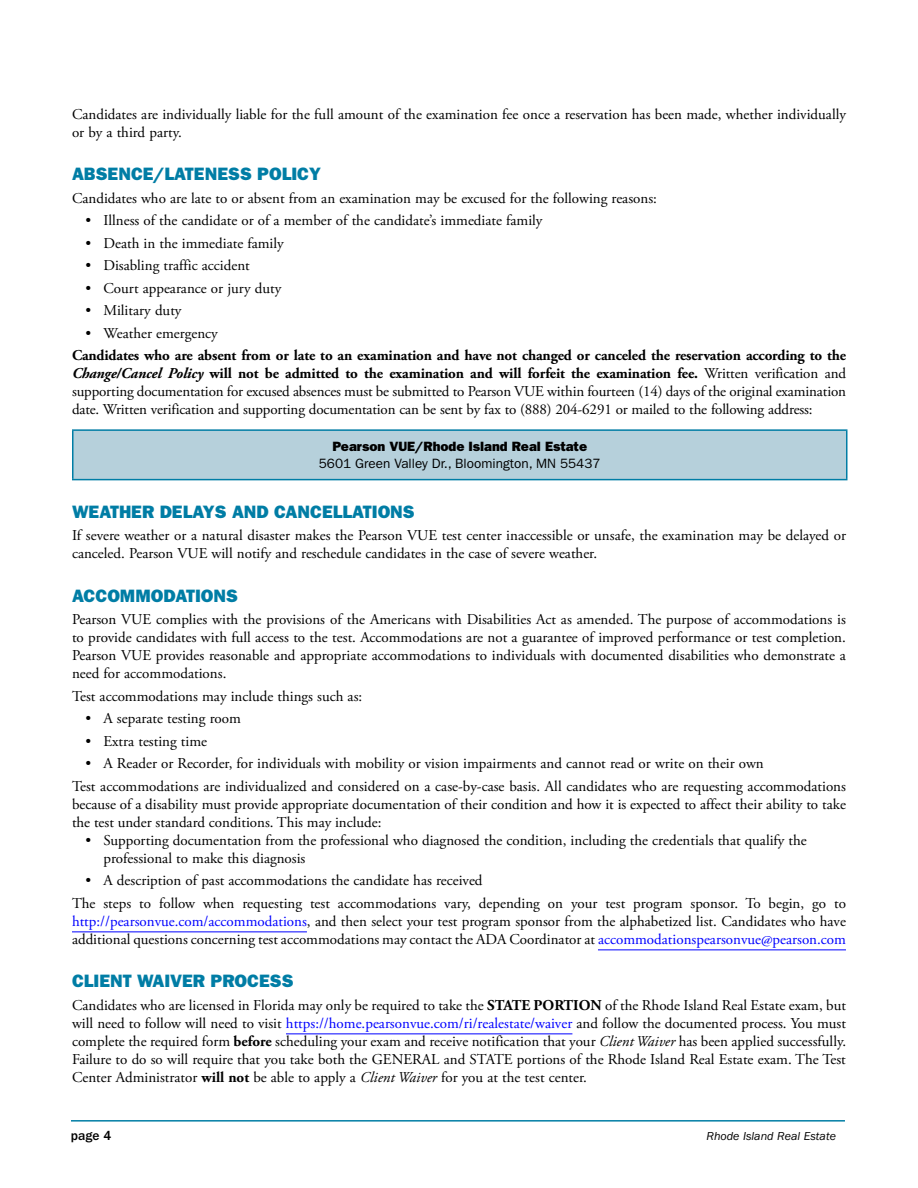
<style>
.page{position:relative;width:918px;height:1188px;background:#fff}
.page>*{position:absolute;margin:0;border:0;box-sizing:border-box;transform-origin:0 0}
.t1{font:18px "ITC Franklin Gothic Std Hvy";color:#007da5}
.t2{font:15px/18px "Adobe Garamond Pro";color:#000}
.t3{font:13.5px "ITC Franklin Gothic Std";color:#000}
.t4{font:13.5px "ITC Franklin Gothic Std Hvy";color:#000}
.t5{font:500 13.5px "ITC Franklin Gothic Std";color:#000}
.t6{font:italic 12px "ITC Franklin Gothic Std";color:#000}
.s1{font-weight:700}
.s2{font-weight:700;font-style:italic}
.s3{color:#00f}
.s4{font-style:italic}
</style>
<div class="page">
<hr style="left:71px;top:1120px;width:774px;height:2px;background:#007da5">
<hr style="left:72px;top:931px;width:235px;height:1px;background:#00f">
<hr style="left:598px;top:949px;width:248px;height:1px;background:#00f">
<hr style="left:286px;top:1033px;width:286px;height:1px;background:#00f">
<div style="left:73px;top:430px;width:774px;height:50px;background:#b6d0db"></div>
<hr style="left:72px;top:431px;width:2px;height:48px;background:#007da5">
<hr style="left:846px;top:431px;width:2px;height:48px;background:#007da5">
<hr style="left:72px;top:479px;width:776px;height:1px;background:#007da5">
<hr style="left:72px;top:429px;width:776px;height:2px;background:#007da5">
<p class="t2" style="left:72px;top:106px;width:776px">Candidates are individually liable for the full amount of the examination fee once a reservation has been made, whether individually or by a third party.</p>
<p class="t1" style="left:72px;top:164px;width:251px">ABSENCE/LATENESS POLICY</p>
<p class="t2" style="left:72px;top:190px;width:586px">Candidates who are late to or absent from an examination may be excused for the following reasons:</p>
<p class="t2" style="left:86px;top:212px;width:459px">• Illness of the candidate or of a member of the candidate’s immediate family</p>
<p class="t2" style="left:86px;top:235px;width:200px">• Death in the immediate family</p>
<p class="t2" style="left:86px;top:257px;width:166px">• Disabling traffic accident</p>
<p class="t2" style="left:86px;top:280px;width:197px">• Court appearance or jury duty</p>
<p class="t2" style="left:86px;top:302px;width:98px">• Military duty</p>
<p class="t2" style="left:86px;top:325px;width:134px">• Weather emergency</p>
<p class="t2" style="left:72px;top:347px;width:776px;text-align:justify"><span class="s1">Candidates who are absent from or late to an examination and have not changed or canceled the reservation according to the </span><span class="s2">Change/Cancel Policy</span> <span class="s1">will not be admitted to the examination and will forfeit the examination fee.</span> Written verification and supporting documentation for excused absences must be submitted to Pearson VUE within fourteen (14) days of the original examination date. Written verification and supporting documentation can be sent by fax to (888) 204-6291 or mailed to the following address:</p>
<p class="t4" style="left:332px;top:439px;width:256px">Pearson VUE/Rhode Island Real Estate</p>
<p class="t3" style="left:319px;top:455px;width:283px">5601 Green Valley Dr., Bloomington, MN 55437</p>
<p class="t1" style="left:72px;top:501px;width:344px">WEATHER DELAYS AND CANCELLATIONS</p>
<p class="t2" style="left:72px;top:527px;width:776px">If severe weather or a natural disaster makes the Pearson VUE test center inaccessible or unsafe, the examination may be delayed or canceled. Pearson VUE will notify and reschedule candidates in the case of severe weather.</p>
<p class="t1" style="left:72px;top:585px;width:167px">ACCOMMODATIONS</p>
<p class="t2" style="left:72px;top:611px;width:776px;text-align:justify">Pearson VUE complies with the provisions of the Americans with Disabilities Act as amended. The purpose of accommodations is to provide candidates with full access to the test. Accommodations are not a guarantee of improved performance or test completion.<br>Pearson VUE provides reasonable and appropriate accommodations to individuals with documented disabilities who demonstrate a need for accommodations.</p>
<p class="t2" style="left:72px;top:688px;width:292px">Test accommodations may include things such as:</p>
<p class="t2" style="left:86px;top:710px;width:157px">• A separate testing room</p>
<p class="t2" style="left:86px;top:733px;width:123px">• Extra testing time</p>
<p class="t2" style="left:72px;top:753px;width:776px;line-height:22.5px;text-indent:14px">• A Reader or Recorder, for individuals with mobility or vision impairments and cannot read or write on their own<br>Test accommodations are individualized and considered on a case-by-case basis. All candidates who are requesting accommodations</p>
<p class="t2" style="left:72px;top:796px;width:775px">because of a disability must provide appropriate documentation of their condition and how it is expected to affect their ability to take the test under standard conditions. This may include:</p>
<p class="t2" style="left:104px;top:832px;width:705px;text-indent:-18px">• Supporting documentation from the professional who diagnosed the condition, including the credentials that qualify the professional to make this diagnosis</p>
<p class="t2" style="left:72px;top:870px;width:775px;line-height:22.5px;text-indent:14px">• A description of past accommodations the candidate has received<br>The steps to follow when requesting test accommodations vary, depending on your test program sponsor. To begin, go to</p>
<p class="t2" style="left:72px;top:913px;width:776px"><span class="s3">http://pearsonvue.com/accommodations</span>, and then select your test program sponsor from the alphabetized list. Candidates who have additional questions concerning test accommodations may contact the ADA Coordinator at <span class="s3">accommodationspearsonvue@pearson.com</span></p>
<p class="t1" style="left:72px;top:971px;width:223px">CLIENT WAIVER PROCESS</p>
<p class="t2" style="left:72px;top:997px;width:776px;text-align:justify">Candidates who are licensed in Florida may only be required to take the <span class="s1">STATE PORTION</span> of the Rhode Island Real Estate exam, but will need to follow will need to visit <span class="s3">https://home.pearsonvue.com/ri/realestate/waiver</span> and follow the documented process. You must complete the required form <span class="s1">before</span> scheduling your exam and receive notification that your <span class="s4">Client Waiver</span> has been applied successfully.<br>Failure to do so will require that you take both the GENERAL and STATE portions of the Rhode Island Real Estate exam. The Test Center Administrator <span class="s1">will not</span> be able to apply a <span class="s4">Client Waiver</span> for you at the test center.</p>
<p class="t5" style="left:71px;top:1128px;width:42px">page 4</p>
<p class="t6" style="left:706px;top:1129px;width:131px">Rhode Island Real Estate</p>
</div>
